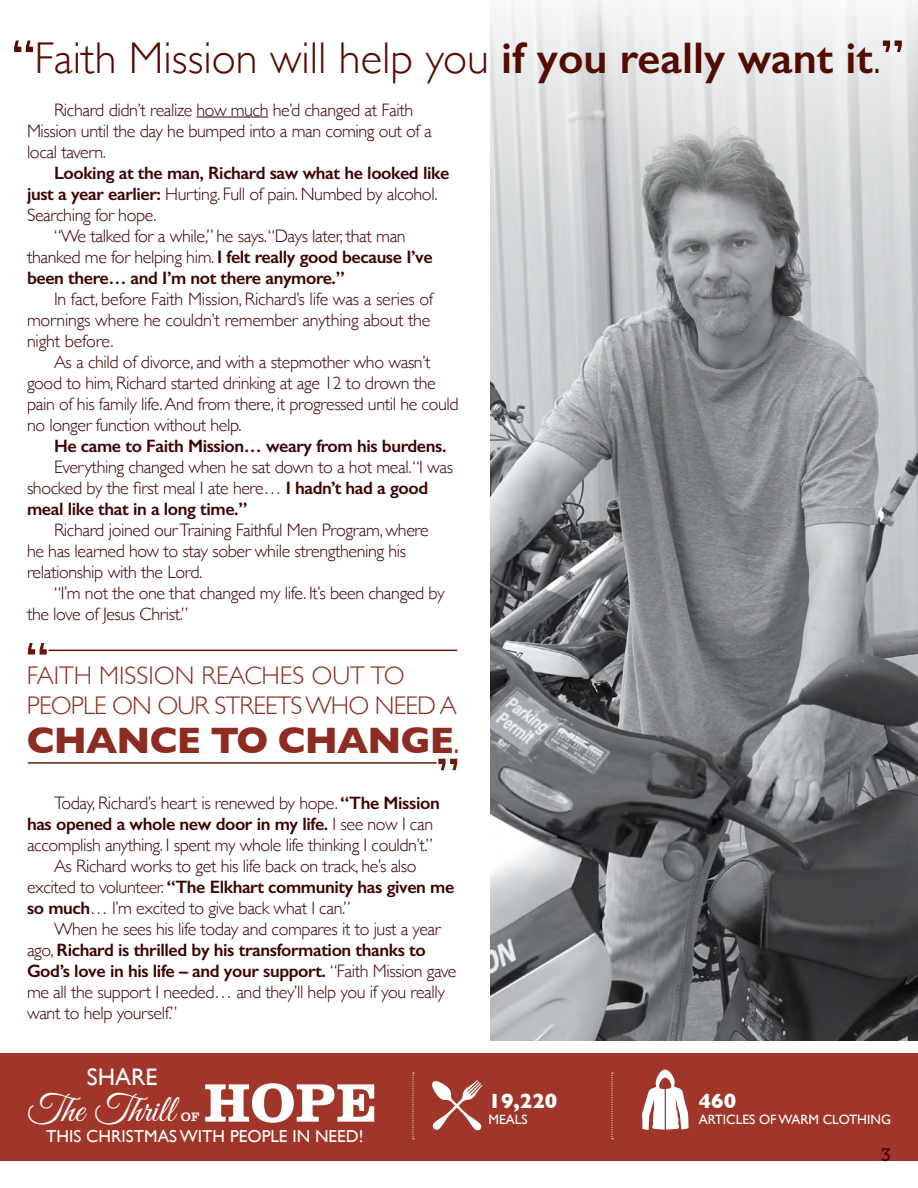
<style>
.page{position:relative;width:918px;height:1188px;background:#fff}
.page>*{position:absolute;margin:0;border:0;box-sizing:border-box;transform-origin:0 0}
.t1{font:700 55.65px "Clarendon BT";color:#fff}
.t2{font:300 44.4px "Gill Sans";color:#540c00}
.t3{font:38.25px "Great Vibes";color:#fff}
.t4{font:700 37.5px "Gill Sans";letter-spacing:-.02em;color:#8d2d21}
.t5{font:300 25.5px/30.2px "Gill Sans";letter-spacing:-.03em;color:#8d2d21}
.t6{font:23.85px "Gill Sans";color:#fff}
.t7{font:700 21px "Gill Sans";color:#fff}
.t8{font:300 18px/21px "Gill Sans";letter-spacing:-.02em;color:#3e0000}
.t9{font:600 18px "Gill Sans";letter-spacing:-.02em;color:#3e0000}
.t10{font:18px "Museo Slab 500";color:#3e0000}
.t11{font:17.25px "Gill Sans";color:#fff}
.t12{font:13.5px "Gill Sans";color:#fff}
.t13{font:12.45px "Clarendon BT";color:#fff}
.s1{font-weight:600}
.s2{font-weight:300}
</style>
<div class="page">
<div style="left:0;top:1053px;width:918px;height:108px;background:#9f3629"></div>
<svg style="left:432px;top:1080px;width:50px;height:51px"></svg>
<svg style="left:642px;top:1070px;width:47px;height:60px"></svg>
<svg style="left:412px;top:1072px;width:2px;height:67px"></svg>
<svg style="left:611px;top:1072px;width:2px;height:67px"></svg>
<img style="left:490px;top:0;width:428px;height:1041px">
<hr style="left:196px;top:117px;width:72px;height:1px;background:#3e0000">
<svg style="left:28px;top:643px;width:19px;height:12px"></svg>
<hr style="left:49px;top:650px;width:408px;height:1px;background:#681a0c">
<svg style="left:438px;top:759px;width:19px;height:11px"></svg>
<hr style="left:28px;top:762px;width:409px;height:2px;background:#681a0c">
<svg style="left:14px;top:41px;width:19px;height:11px"></svg>
<svg style="left:883px;top:41px;width:19px;height:11px"></svg>
<h2 class="t2" style="left:34px;top:23px;width:848px">Faith Mission will help you <span class="s1">if you really want it</span>.</h2>
<p class="t8" style="left:27px;top:98px;width:406px;text-indent:27px">Richard didn’t realize how much he’d changed at Faith<br>Mission until the day he bumped into a man coming out of a local tavern.</p>
<p class="t9" style="left:54px;top:162px;width:397px">Looking at the man, Richard saw what he looked like</p>
<p class="t8" style="left:27px;top:182px;width:412px"><span class="s1">just a year earlier:</span> Hurting. Full of pain. Numbed by alcohol.</p>
<p class="t8" style="left:27px;top:203px;width:131px">Searching for hope.</p>
<p class="t8" style="left:54px;top:225px;width:353px">“We talked for a while,” he says.“Days later, that man</p>
<p class="t9" style="left:27px;top:246px;width:407px"><span class="s2">thanked me for helping him.</span> I felt really good because I’ve</p>
<p class="t9" style="left:27px;top:267px;width:319px">been there… and I’m not there anymore.”</p>
<p class="t8" style="left:27px;top:288px;width:408px;text-indent:27px">In fact, before Faith Mission, Richard’s life was a series of mornings where he couldn’t remember anything about the night before.</p>
<p class="t8" style="left:27px;top:351px;width:433px;text-indent:27px">As a child of divorce, and with a stepmother who wasn’t good to him, Richard started drinking at age 12 to drown the pain of his family life. And from there, it progressed until he could no longer function without help.</p>
<p class="t9" style="left:54px;top:435px;width:394px">He came to Faith Mission… weary from his burdens.</p>
<p class="t8" style="left:27px;top:456px;width:428px;text-indent:27px">Everything changed when he sat down to a hot meal.“I was shocked by the first meal I ate here… <span class="s1">I hadn’t had a good meal like that in a long time.”</span></p>
<p class="t8" style="left:27px;top:519px;width:403px;text-indent:27px">Richard joined our Training Faithful Men Program, where he has learned how to stay sober while strengthening his relationship with the Lord.</p>
<p class="t8" style="left:27px;top:582px;width:419px;text-indent:27px">“I’m not the one that changed my life. It’s been changed by the love of Jesus Christ.”</p>
<h3 class="t5" style="left:27px;top:659px;width:432px">FAITH MISSION REACHES OUT TO<br>PEOPLE ON OUR STREETS WHO NEED A</h3>
<h3 class="t4" style="left:27px;top:711px;width:435px">CHANCE TO CHANGE<span class="s2">.</span></h3>
<p class="t8" style="left:54px;top:792px;width:387px">Today, Richard’s heart is renewed by hope. <span class="s1">“The Mission</span></p>
<p class="t9" style="left:27px;top:813px;width:408px">has opened a whole new door in my life. <span class="s2">I see now I can</span></p>
<p class="t8" style="left:27px;top:834px;width:407px">accomplish anything. I spent my whole life thinking I couldn’t.”</p>
<p class="t8" style="left:54px;top:855px;width:364px">As Richard works to get his life back on track, he’s also</p>
<p class="t9" style="left:27px;top:876px;width:429px"><span class="s2">excited to volunteer.</span> “The Elkhart community has given me</p>
<p class="t8" style="left:27px;top:897px;width:325px"><span class="s1">so much</span>… I’m excited to give back what I can.”</p>
<p class="t8" style="left:54px;top:918px;width:388px">When he sees his life today and compares it to just a year</p>
<p class="t9" style="left:27px;top:939px;width:400px"><span class="s2">ago,</span> Richard is thrilled by his transformation thanks to</p>
<p class="t9" style="left:27px;top:960px;width:431px">God’s love in his life – and your support. <span class="s2">“Faith Mission gave</span></p>
<p class="t8" style="left:27px;top:981px;width:419px">me all the support I needed… and they’ll help you if you really</p>
<p class="t8" style="left:27px;top:1002px;width:152px">want to help yourself.”</p>
<h3 class="t6" style="left:87px;top:1063px;width:72px">SHARE</h3>
<h1 class="t1" style="left:204px;top:1068px;width:175px">HOPE</h1>
<h3 class="t3" style="left:27px;top:1088px;width:149px">The Thrill</h3>
<p class="t13" style="left:181px;top:1109px;width:20px">OF</p>
<p class="t11" style="left:46px;top:1126px;width:319px">THIS CHRISTMAS WITH PEOPLE IN NEED!</p>
<p class="t7" style="left:489px;top:1084px;width:70px">19,220</p>
<p class="t12" style="left:489px;top:1112px;width:41px">MEALS</p>
<p class="t7" style="left:699px;top:1084px;width:39px">460</p>
<p class="t12" style="left:699px;top:1112px;width:194px">ARTICLES OF WARM CLOTHING</p>
<p class="t10" style="left:881px;top:1145px;width:12px">3</p>
</div>
